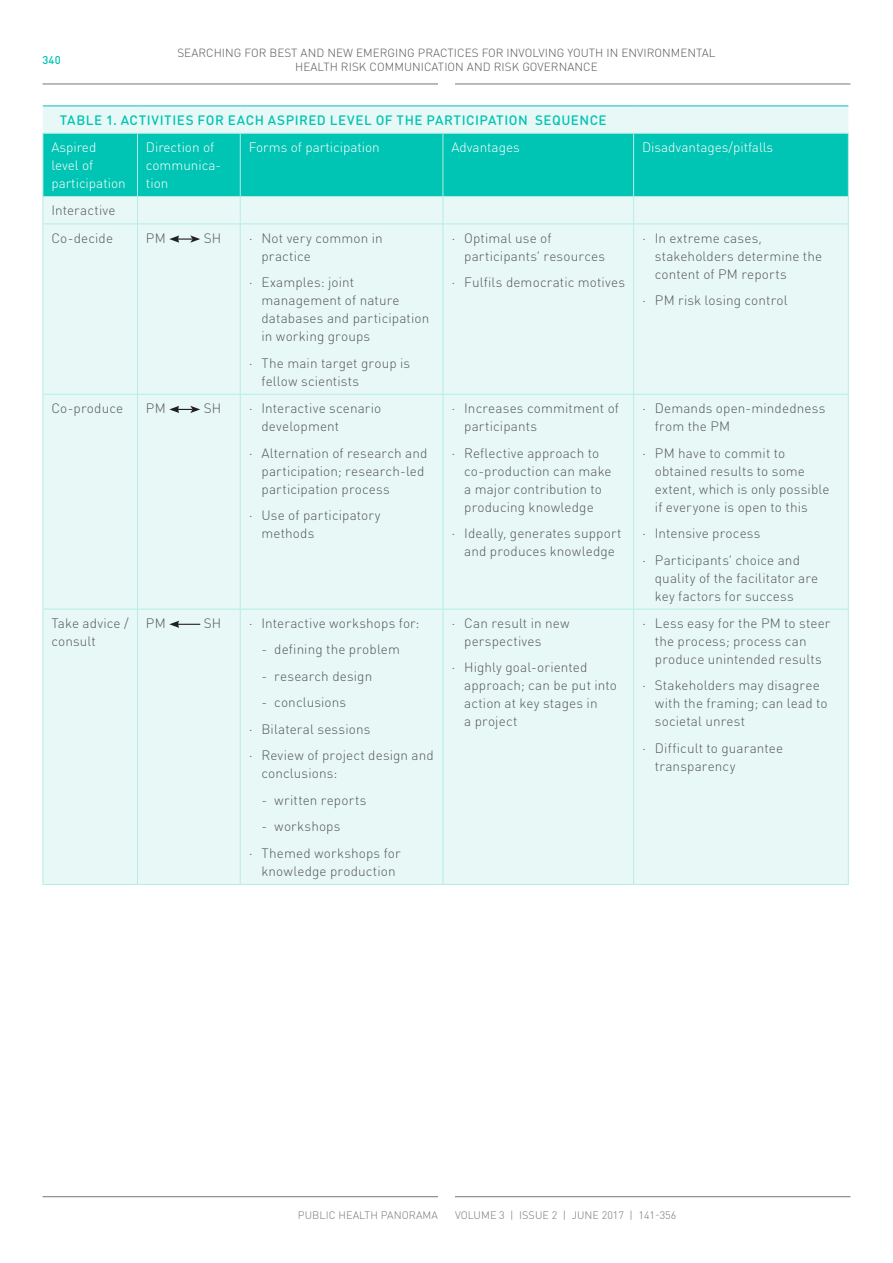
<style>
.page{position:relative;width:893px;height:1263px;background:#fff}
.page>*{position:absolute;margin:0;border:0;box-sizing:border-box;transform-origin:0 0}
.TABLE_BODY{font:300 13.5px/18px "DIN Round Pro";letter-spacing:.01em;color:#57585a}
.TABLE_HEADER{font:300 13.5px/18px "DIN Round Pro";color:#fff}
.TABLE_TITLE{font:500 13.5px "DIN Round Pro";letter-spacing:.035em;color:#00c4b4}
.t1{font:300 11.7px/14.1px "DIN Round Pro";letter-spacing:.005em;color:#57585a;text-align:center}
.t2{font:500 11.25px "DIN Round Pro";color:#00c4b4}
.t3{font:300 10.8px "DIN Round Pro";letter-spacing:.005em;color:#757679}
</style>
<div class="page">
<hr style="left:43px;top:84px;width:395px;height:1px;background:#757679">
<hr style="left:455px;top:84px;width:395px;height:1px;background:#757679">
<hr style="left:43px;top:1196px;width:395px;height:1px;background:#757679">
<hr style="left:455px;top:1196px;width:395px;height:1px;background:#757679">
<div style="left:43px;top:107px;width:805px;height:777px;background:#e7f8f6"></div>
<div style="left:44px;top:134px;width:804px;height:62px;background:#00c4b4"></div>
<hr style="left:137px;top:134px;width:1px;height:62px;background:#b6ede6">
<hr style="left:240px;top:134px;width:1px;height:62px;background:#b6ede6">
<hr style="left:443px;top:134px;width:1px;height:62px;background:#b6ede6">
<hr style="left:633px;top:134px;width:1px;height:62px;background:#b6ede6">
<svg style="left:137px;top:197px;width:1px;height:26px"></svg>
<svg style="left:240px;top:197px;width:1px;height:26px"></svg>
<svg style="left:443px;top:197px;width:1px;height:26px"></svg>
<svg style="left:633px;top:197px;width:1px;height:26px"></svg>
<hr style="left:43px;top:223px;width:94px;height:1px;background:#b6ede6">
<hr style="left:137px;top:223px;width:103px;height:1px;background:#b6ede6">
<hr style="left:137px;top:224px;width:1px;height:170px;background:#b6ede6">
<hr style="left:240px;top:223px;width:203px;height:1px;background:#b6ede6">
<hr style="left:240px;top:224px;width:1px;height:170px;background:#b6ede6">
<hr style="left:443px;top:223px;width:191px;height:1px;background:#b6ede6">
<hr style="left:443px;top:224px;width:1px;height:170px;background:#b6ede6">
<hr style="left:634px;top:223px;width:215px;height:1px;background:#b6ede6">
<hr style="left:633px;top:224px;width:1px;height:170px;background:#b6ede6">
<hr style="left:43px;top:394px;width:94px;height:1px;background:#b6ede6">
<hr style="left:137px;top:394px;width:103px;height:1px;background:#b6ede6">
<hr style="left:137px;top:395px;width:1px;height:214px;background:#b6ede6">
<hr style="left:240px;top:394px;width:203px;height:1px;background:#b6ede6">
<hr style="left:240px;top:395px;width:1px;height:214px;background:#b6ede6">
<hr style="left:443px;top:394px;width:191px;height:1px;background:#b6ede6">
<hr style="left:443px;top:395px;width:1px;height:214px;background:#b6ede6">
<hr style="left:634px;top:394px;width:215px;height:1px;background:#b6ede6">
<hr style="left:633px;top:395px;width:1px;height:214px;background:#b6ede6">
<hr style="left:43px;top:609px;width:94px;height:1px;background:#b6ede6">
<hr style="left:137px;top:609px;width:103px;height:1px;background:#b6ede6">
<hr style="left:137px;top:609px;width:1px;height:275px;background:#b6ede6">
<hr style="left:240px;top:609px;width:203px;height:1px;background:#b6ede6">
<hr style="left:240px;top:609px;width:1px;height:275px;background:#b6ede6">
<hr style="left:443px;top:609px;width:191px;height:1px;background:#b6ede6">
<hr style="left:443px;top:609px;width:1px;height:275px;background:#b6ede6">
<hr style="left:634px;top:609px;width:215px;height:1px;background:#b6ede6">
<hr style="left:633px;top:609px;width:1px;height:275px;background:#b6ede6">
<hr style="left:43px;top:884px;width:94px;height:1px;background:#b6ede6">
<hr style="left:137px;top:884px;width:103px;height:1px;background:#b6ede6">
<hr style="left:240px;top:884px;width:203px;height:1px;background:#b6ede6">
<hr style="left:443px;top:884px;width:191px;height:1px;background:#b6ede6">
<hr style="left:634px;top:884px;width:215px;height:1px;background:#b6ede6">
<hr style="left:43px;top:106px;width:94px;height:1px;background:#00c4b4">
<hr style="left:137px;top:106px;width:103px;height:1px;background:#00c4b4">
<hr style="left:240px;top:106px;width:203px;height:1px;background:#00c4b4">
<hr style="left:443px;top:106px;width:191px;height:1px;background:#00c4b4">
<hr style="left:634px;top:106px;width:214px;height:1px;background:#00c4b4">
<hr style="left:43px;top:133px;width:94px;height:1px;background:#b6ede6">
<hr style="left:43px;top:134px;width:1px;height:62px;background:#b6ede6">
<hr style="left:137px;top:133px;width:103px;height:1px;background:#b6ede6">
<hr style="left:240px;top:133px;width:203px;height:1px;background:#b6ede6">
<hr style="left:443px;top:133px;width:191px;height:1px;background:#b6ede6">
<hr style="left:634px;top:133px;width:215px;height:1px;background:#b6ede6">
<hr style="left:848px;top:134px;width:1px;height:62px;background:#b6ede6">
<hr style="left:43px;top:196px;width:94px;height:1px;background:#b6ede6">
<svg style="left:43px;top:197px;width:1px;height:26px"></svg>
<hr style="left:137px;top:196px;width:103px;height:1px;background:#b6ede6">
<hr style="left:240px;top:196px;width:203px;height:1px;background:#b6ede6">
<hr style="left:443px;top:196px;width:191px;height:1px;background:#b6ede6">
<hr style="left:634px;top:196px;width:215px;height:1px;background:#b6ede6">
<svg style="left:848px;top:197px;width:1px;height:26px"></svg>
<hr style="left:43px;top:224px;width:1px;height:170px;background:#b6ede6">
<hr style="left:848px;top:224px;width:1px;height:170px;background:#b6ede6">
<hr style="left:43px;top:395px;width:1px;height:214px;background:#b6ede6">
<hr style="left:848px;top:395px;width:1px;height:214px;background:#b6ede6">
<hr style="left:43px;top:609px;width:1px;height:275px;background:#b6ede6">
<hr style="left:848px;top:609px;width:1px;height:275px;background:#b6ede6">
<svg style="left:169px;top:235px;width:31px;height:8px"></svg>
<svg style="left:169px;top:406px;width:31px;height:7px"></svg>
<svg style="left:169px;top:621px;width:31px;height:7px"></svg>
<p class="t2" style="left:43px;top:52px;width:20px">340</p>
<p class="t1" style="left:177px;top:45px;width:540px">SEARCHING FOR BEST AND NEW EMERGING PRACTICES FOR INVOLVING YOUTH IN ENVIRONMENTAL<br>HEALTH RISK COMMUNICATION AND RISK GOVERNANCE</p>
<p class="TABLE_TITLE" style="left:60px;top:111px;width:548px">TABLE 1. ACTIVITIES FOR EACH ASPIRED LEVEL OF THE PARTICIPATION SEQUENCE</p>
<p class="TABLE_HEADER" style="left:51px;top:138px;width:76px">Aspired level of participation</p>
<p class="TABLE_HEADER" style="left:146px;top:138px;width:77px">Direction of communica&shy;tion</p>
<p class="TABLE_HEADER" style="left:249px;top:138px;width:133px">Forms of participation</p>
<p class="TABLE_HEADER" style="left:451px;top:138px;width:70px">Advantages</p>
<p class="TABLE_HEADER" style="left:642px;top:138px;width:133px">Disadvantages/pitfalls</p>
<p class="TABLE_BODY" style="left:51px;top:201px;width:66px">Interactive</p>
<p class="TABLE_BODY" style="left:51px;top:228px;width:63px">Co-decide</p>
<p class="TABLE_BODY" style="left:146px;top:228px;width:21px">PM</p>
<p class="TABLE_BODY" style="left:204px;top:228px;width:19px">SH</p>
<p class="TABLE_BODY" style="left:261px;top:228px;width:123px;text-indent:-13px">· Not very common in practice</p>
<p class="TABLE_BODY" style="left:261px;top:273px;width:169px;text-indent:-13px">· Examples: joint management of nature databases and participation in working groups</p>
<p class="TABLE_BODY" style="left:261px;top:353px;width:150px;text-indent:-13px">· The main target group is fellow scientists</p>
<p class="TABLE_BODY" style="left:464px;top:228px;width:142px;text-indent:-13px">· Optimal use of participants’ resources</p>
<p class="TABLE_BODY" style="left:451px;top:273px;width:175px">· Fulfils democratic motives</p>
<p class="TABLE_BODY" style="left:655px;top:228px;width:169px;text-indent:-13px">· In extreme cases, stakeholders determine the content of PM reports</p>
<p class="TABLE_BODY" style="left:642px;top:291px;width:147px">· PM risk losing control</p>
<p class="TABLE_BODY" style="left:51px;top:399px;width:73px">Co-produce</p>
<p class="TABLE_BODY" style="left:146px;top:399px;width:21px">PM</p>
<p class="TABLE_BODY" style="left:204px;top:399px;width:19px">SH</p>
<p class="TABLE_BODY" style="left:261px;top:399px;width:121px;text-indent:-13px">· Interactive scenario development</p>
<p class="TABLE_BODY" style="left:261px;top:443px;width:167px;text-indent:-13px">· Alternation of research and participation; research-led participation process</p>
<p class="TABLE_BODY" style="left:261px;top:506px;width:121px;text-indent:-13px">· Use of participatory methods</p>
<p class="TABLE_BODY" style="left:464px;top:399px;width:156px;text-indent:-13px">· Increases commitment of participants</p>
<p class="TABLE_BODY" style="left:464px;top:443px;width:149px;text-indent:-13px">· Reflective approach to co-production can make a major contribution to producing knowledge</p>
<p class="TABLE_BODY" style="left:451px;top:524px;width:172px;text-align:center">· Ideally, generates support and produces knowledge</p>
<p class="TABLE_BODY" style="left:51px;top:614px;width:79px">Take advice / consult</p>
<p class="TABLE_BODY" style="left:146px;top:614px;width:21px">PM</p>
<p class="TABLE_BODY" style="left:204px;top:614px;width:19px">SH</p>
<p class="TABLE_BODY" style="left:249px;top:614px;width:172px">· Interactive workshops for:</p>
<p class="TABLE_BODY" style="left:261px;top:640px;width:140px">- defining the problem</p>
<p class="TABLE_BODY" style="left:261px;top:667px;width:112px">- research design</p>
<p class="TABLE_BODY" style="left:261px;top:693px;width:86px">- conclusions</p>
<p class="TABLE_BODY" style="left:249px;top:720px;width:123px">· Bilateral sessions</p>
<p class="TABLE_BODY" style="left:261px;top:746px;width:174px;text-indent:-13px">· Review of project design and conclusions:</p>
<p class="TABLE_BODY" style="left:261px;top:791px;width:106px">- written reports</p>
<p class="TABLE_BODY" style="left:261px;top:817px;width:80px">- workshops</p>
<p class="TABLE_BODY" style="left:249px;top:844px;width:153px;text-align:center">· Themed workshops for knowledge production</p>
<p class="TABLE_BODY" style="left:464px;top:614px;width:107px;text-indent:-13px">· Can result in new perspectives</p>
<p class="TABLE_BODY" style="left:464px;top:658px;width:154px;text-indent:-13px">· Highly goal-oriented approach; can be put into action at key stages in<br>a project</p>
<p class="TABLE_BODY" style="left:655px;top:399px;width:172px;text-indent:-13px">· Demands open-mindedness from the PM</p>
<p class="TABLE_BODY" style="left:655px;top:443px;width:176px;text-indent:-13px">· PM have to commit to obtained results to some extent, which is only possible if everyone is open to this</p>
<p class="TABLE_BODY" style="left:642px;top:524px;width:120px">· Intensive process</p>
<p class="TABLE_BODY" style="left:655px;top:550px;width:165px;text-indent:-13px">· Participants’ choice and quality of the facilitator are key factors for success</p>
<p class="TABLE_BODY" style="left:655px;top:614px;width:177px;text-indent:-13px">· Less easy for the PM to steer the process; process can produce unintended results</p>
<p class="TABLE_BODY" style="left:655px;top:676px;width:174px;text-indent:-13px">· Stakeholders may disagree with the framing; can lead to societal unrest</p>
<p class="TABLE_BODY" style="left:655px;top:739px;width:130px;text-indent:-13px">· Difficult to guarantee transparency</p>
<p class="t3" style="left:298px;top:1208px;width:142px">PUBLIC HEALTH PANORAMA</p>
<p class="t3" style="left:455px;top:1208px;width:223px">VOLUME 3 | ISSUE 2 | JUNE 2017 | 141-356</p>
</div>
